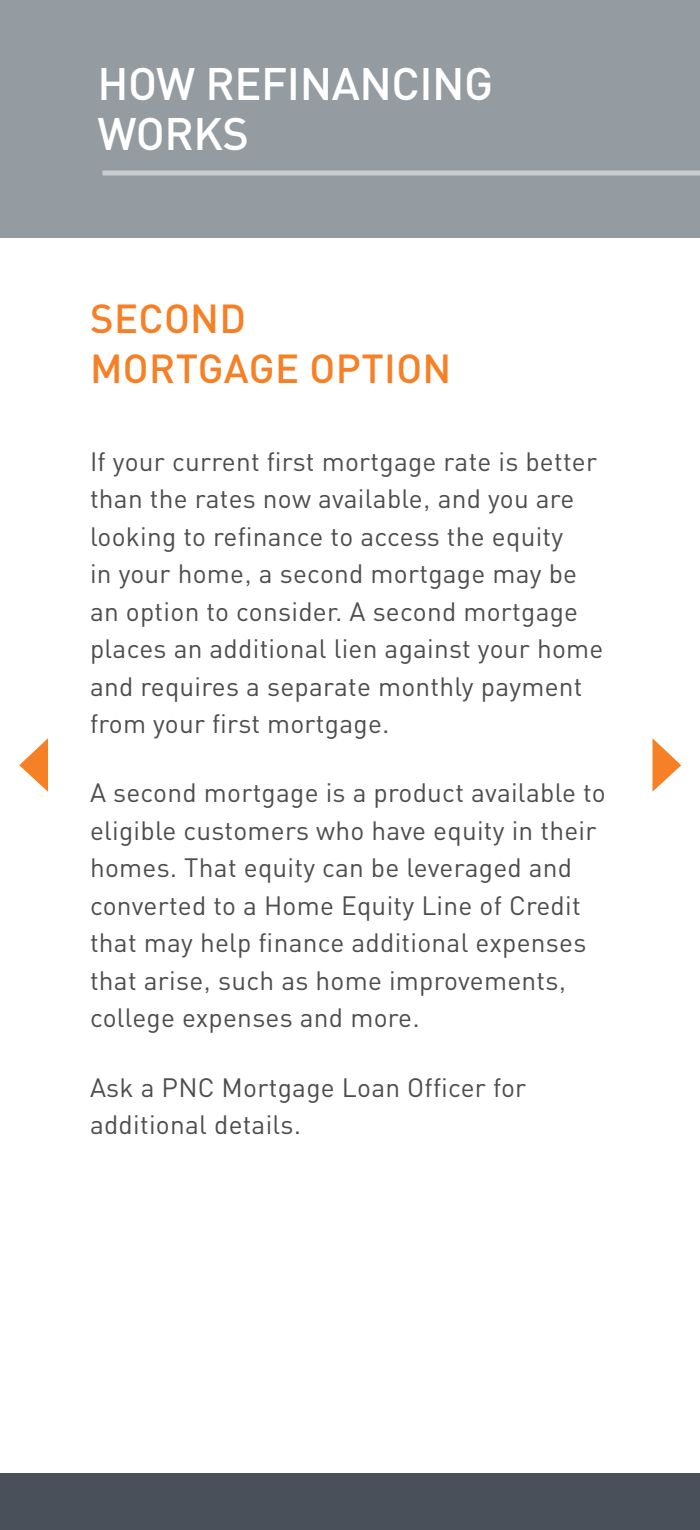
<style>
.page{position:relative;width:700px;height:1530px;background:#fff}
.page>*{position:absolute;margin:0;border:0;box-sizing:border-box;transform-origin:0 0}
.t1{font:500 45px/50px "PNC Sans";letter-spacing:-.01em;color:#fff}
.t2{font:500 40px/50px "PNC Sans";letter-spacing:.01em;color:#f58025}
.t3{font:26.25px/37.5px "PNC Sans";letter-spacing:.01em;color:#4d4d4f}
</style>
<div class="page">
<div style="left:0;top:0;width:700px;height:238px;background:#949ca1"></div>
<div style="left:102px;top:171px;width:598px;height:5px;background:#c9cdcf"></div>
<svg style="left:652px;top:738px;width:29px;height:54px"></svg>
<svg style="left:19px;top:738px;width:29px;height:54px"></svg>
<div style="left:0;top:1474px;width:700px;height:56px;background:#4a5059"></div>
<h1 class="t1" style="left:98px;top:57px;width:397px">HOW REFINANCING<br>WORKS</h1>
<h2 class="t2" style="left:90px;top:292px;width:363px">SECOND<br>MORTGAGE OPTION</h2>
<p class="t3" style="left:90px;top:442px;width:515px">If your current first mortgage rate is better than the rates now available, and you are looking to refinance to access the equity<br>in your home, a second mortgage may be an option to consider. A second mortgage places an additional lien against your home and requires a separate monthly payment from your first mortgage.</p>
<p class="t3" style="left:90px;top:774px;width:517px">A second mortgage is a product available to eligible customers who have equity in their homes. That equity can be leveraged and converted to a Home Equity Line of Credit that may help finance additional expenses that arise, such as home improvements, college expenses and more.</p>
<p class="t3" style="left:90px;top:1068px;width:438px">Ask a PNC Mortgage Loan Officer for additional details.</p>
</div>
